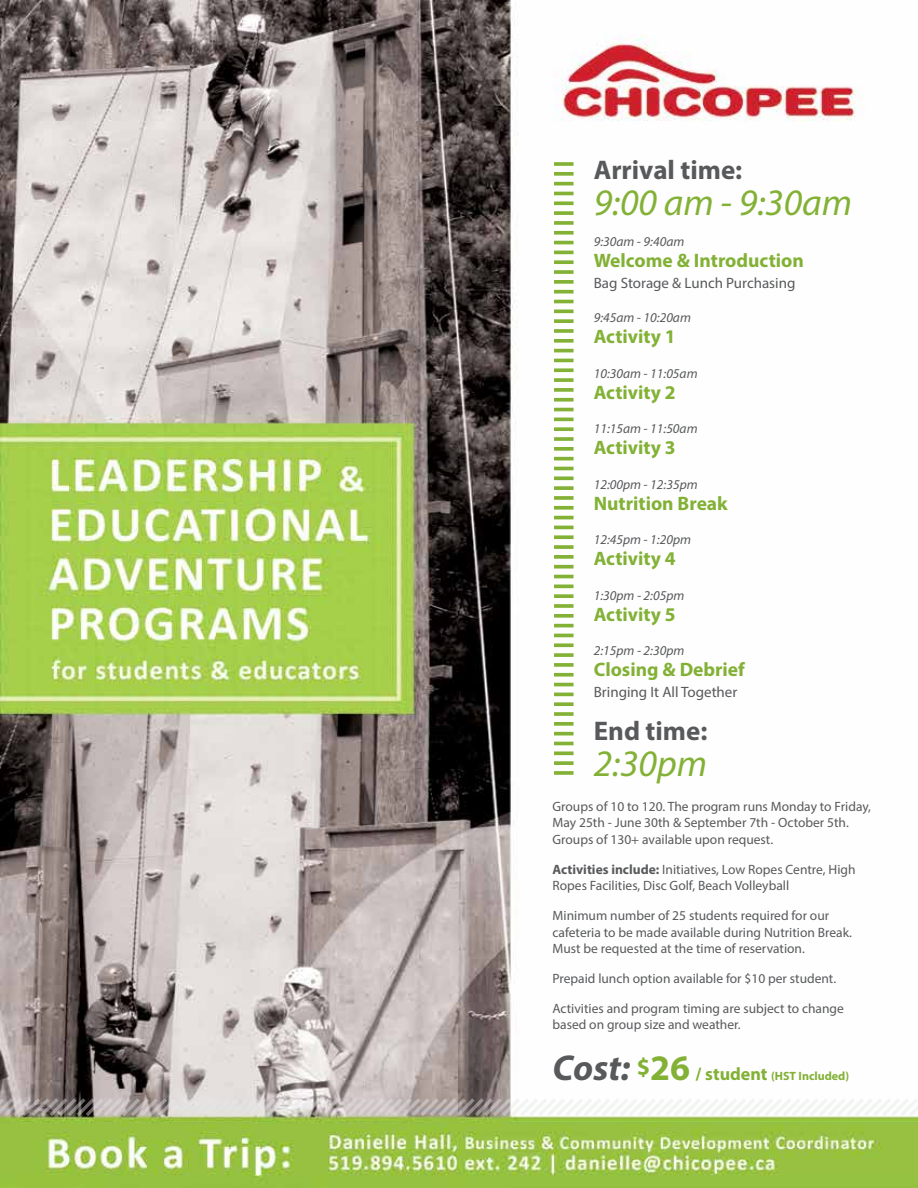
<style>
.page{position:relative;width:918px;height:1188px;background:#fff}
.page>*{position:absolute;margin:0;border:0;box-sizing:border-box;transform-origin:0 0}
.t1{font:italic 37.5px "Myriad Pro";color:#82b135}
.t2{font:700 27px "Myriad Pro";color:#58595b}
.t3{font:700 19.5px "Myriad Pro";color:#82b135}
.t4{font:15px "Myriad Pro";color:#58595b}
.t5{font:13.5px/16.5px "Myriad Pro";color:#58595b}
.t6{font:italic 13.5px "Myriad Pro";color:#58595b}
.t7{font:700 12px "Myriad Pro";color:#82b135}
.s1{font-weight:700}
.s2{font-style:italic;font-size:36px;color:#58595b}
.s3{font-size:36px}
.s4{font-size:18px}
</style>
<div class="page">
<img style="left:0;top:0;width:918px;height:1188px">
<svg style="left:554px;top:162px;width:20px;height:4px"></svg>
<svg style="left:554px;top:172px;width:20px;height:4px"></svg>
<hr style="left:554px;top:182px;width:20px;height:3px;background:#82b135">
<hr style="left:554px;top:192px;width:20px;height:3px;background:#82b135">
<svg style="left:554px;top:201px;width:20px;height:4px"></svg>
<svg style="left:554px;top:211px;width:20px;height:4px"></svg>
<svg style="left:554px;top:221px;width:20px;height:4px"></svg>
<svg style="left:554px;top:231px;width:20px;height:4px"></svg>
<hr style="left:554px;top:241px;width:20px;height:3px;background:#82b135">
<hr style="left:554px;top:251px;width:20px;height:3px;background:#82b135">
<svg style="left:554px;top:260px;width:20px;height:4px"></svg>
<svg style="left:554px;top:270px;width:20px;height:4px"></svg>
<svg style="left:554px;top:280px;width:20px;height:4px"></svg>
<svg style="left:554px;top:290px;width:20px;height:4px"></svg>
<hr style="left:554px;top:300px;width:20px;height:3px;background:#82b135">
<hr style="left:554px;top:310px;width:20px;height:3px;background:#82b135">
<svg style="left:554px;top:319px;width:20px;height:4px"></svg>
<svg style="left:554px;top:329px;width:20px;height:4px"></svg>
<svg style="left:554px;top:339px;width:20px;height:4px"></svg>
<hr style="left:554px;top:349px;width:20px;height:3px;background:#82b135">
<hr style="left:554px;top:359px;width:20px;height:3px;background:#82b135">
<svg style="left:554px;top:368px;width:20px;height:4px"></svg>
<svg style="left:554px;top:378px;width:20px;height:4px"></svg>
<svg style="left:554px;top:388px;width:20px;height:4px"></svg>
<svg style="left:554px;top:398px;width:20px;height:4px"></svg>
<hr style="left:554px;top:408px;width:20px;height:3px;background:#82b135">
<hr style="left:554px;top:418px;width:20px;height:3px;background:#82b135">
<svg style="left:554px;top:427px;width:20px;height:4px"></svg>
<svg style="left:554px;top:437px;width:20px;height:4px"></svg>
<svg style="left:554px;top:447px;width:20px;height:4px"></svg>
<hr style="left:554px;top:457px;width:20px;height:3px;background:#82b135">
<hr style="left:554px;top:467px;width:20px;height:3px;background:#82b135">
<svg style="left:554px;top:476px;width:20px;height:4px"></svg>
<svg style="left:554px;top:486px;width:20px;height:4px"></svg>
<svg style="left:554px;top:496px;width:20px;height:4px"></svg>
<svg style="left:554px;top:506px;width:20px;height:4px"></svg>
<hr style="left:554px;top:516px;width:20px;height:3px;background:#82b135">
<hr style="left:554px;top:526px;width:20px;height:3px;background:#82b135">
<svg style="left:554px;top:535px;width:20px;height:4px"></svg>
<svg style="left:554px;top:545px;width:20px;height:4px"></svg>
<svg style="left:554px;top:555px;width:20px;height:4px"></svg>
<svg style="left:554px;top:565px;width:20px;height:4px"></svg>
<hr style="left:554px;top:575px;width:20px;height:3px;background:#82b135">
<hr style="left:554px;top:585px;width:20px;height:3px;background:#82b135">
<svg style="left:554px;top:594px;width:20px;height:4px"></svg>
<svg style="left:554px;top:604px;width:20px;height:4px"></svg>
<svg style="left:554px;top:614px;width:20px;height:4px"></svg>
<hr style="left:554px;top:624px;width:20px;height:3px;background:#82b135">
<hr style="left:554px;top:634px;width:20px;height:3px;background:#82b135">
<svg style="left:554px;top:643px;width:20px;height:4px"></svg>
<svg style="left:554px;top:653px;width:20px;height:4px"></svg>
<svg style="left:554px;top:663px;width:20px;height:4px"></svg>
<svg style="left:554px;top:673px;width:20px;height:4px"></svg>
<hr style="left:554px;top:683px;width:20px;height:3px;background:#82b135">
<hr style="left:554px;top:693px;width:20px;height:3px;background:#82b135">
<svg style="left:554px;top:702px;width:20px;height:4px"></svg>
<svg style="left:554px;top:712px;width:20px;height:4px"></svg>
<svg style="left:554px;top:722px;width:20px;height:4px"></svg>
<hr style="left:554px;top:732px;width:20px;height:3px;background:#82b135">
<hr style="left:554px;top:742px;width:20px;height:3px;background:#82b135">
<svg style="left:554px;top:751px;width:20px;height:4px"></svg>
<svg style="left:554px;top:761px;width:20px;height:4px"></svg>
<svg style="left:554px;top:771px;width:20px;height:4px"></svg>
<svg style="left:0;top:1095px;width:918px;height:25px"></svg>
<h2 class="t2" style="left:594px;top:153px;width:150px">Arrival time:</h2>
<h1 class="t1" style="left:594px;top:180px;width:260px">9:00 am - 9:30am</h1>
<p class="t6" style="left:594px;top:233px;width:92px">9:30am - 9:40am</p>
<h3 class="t3" style="left:594px;top:247px;width:212px">Welcome &amp; Introduction</h3>
<p class="t4" style="left:594px;top:273px;width:203px">Bag Storage &amp; Lunch Purchasing</p>
<p class="t6" style="left:594px;top:309px;width:99px">9:45am - 10:20am</p>
<h3 class="t3" style="left:594px;top:324px;width:84px">Activity 1</h3>
<p class="t6" style="left:594px;top:365px;width:105px">10:30am - 11:05am</p>
<h3 class="t3" style="left:594px;top:379px;width:84px">Activity 2</h3>
<p class="t6" style="left:594px;top:420px;width:105px">11:15am - 11:50am</p>
<h3 class="t3" style="left:594px;top:435px;width:84px">Activity 3</h3>
<p class="t6" style="left:594px;top:476px;width:105px">12:00pm - 12:35pm</p>
<h3 class="t3" style="left:594px;top:490px;width:136px">Nutrition Break</h3>
<p class="t6" style="left:594px;top:531px;width:99px">12:45pm - 1:20pm</p>
<h3 class="t3" style="left:594px;top:546px;width:84px">Activity 4</h3>
<p class="t6" style="left:594px;top:587px;width:92px">1:30pm - 2:05pm</p>
<h3 class="t3" style="left:594px;top:601px;width:84px">Activity 5</h3>
<p class="t6" style="left:594px;top:642px;width:92px">2:15pm - 2:30pm</p>
<h3 class="t3" style="left:594px;top:657px;width:153px">Closing &amp; Debrief</h3>
<p class="t4" style="left:594px;top:683px;width:145px">Bringing It All Together</p>
<h2 class="t2" style="left:594px;top:713px;width:115px">End time:</h2>
<h1 class="t1" style="left:594px;top:740px;width:115px">2:30pm</h1>
<p class="t5" style="left:553px;top:798px;width:320px">Groups of 10 to 120. The program runs Monday to Friday,<br>May 25th - June 30th &amp; September 7th - October 5th.<br>Groups of 130+ available upon request.</p>
<p class="t5" style="left:553px;top:861px;width:305px"><span class="s1">Activities include:</span> Initiatives, Low Ropes Centre, High<br>Ropes Facilities, Disc Golf, Beach Volleyball</p>
<p class="t5" style="left:553px;top:907px;width:301px">Minimum number of 25 students required for our cafeteria to be made available during Nutrition Break.<br>Must be requested at the time of reservation.</p>
<p class="t5" style="left:553px;top:970px;width:285px">Prepaid lunch option available for $10 per student.</p>
<p class="t5" style="left:553px;top:1000px;width:293px">Activities and program timing are subject to change based on group size and weather.</p>
<p class="t7" style="left:553px;top:1068px;width:298px"><span class="s2">Cost:</span> <sup>$</sup><span class="s3">26</span> <span class="s4">/ student</span> (HST Included)</p>
</div>
